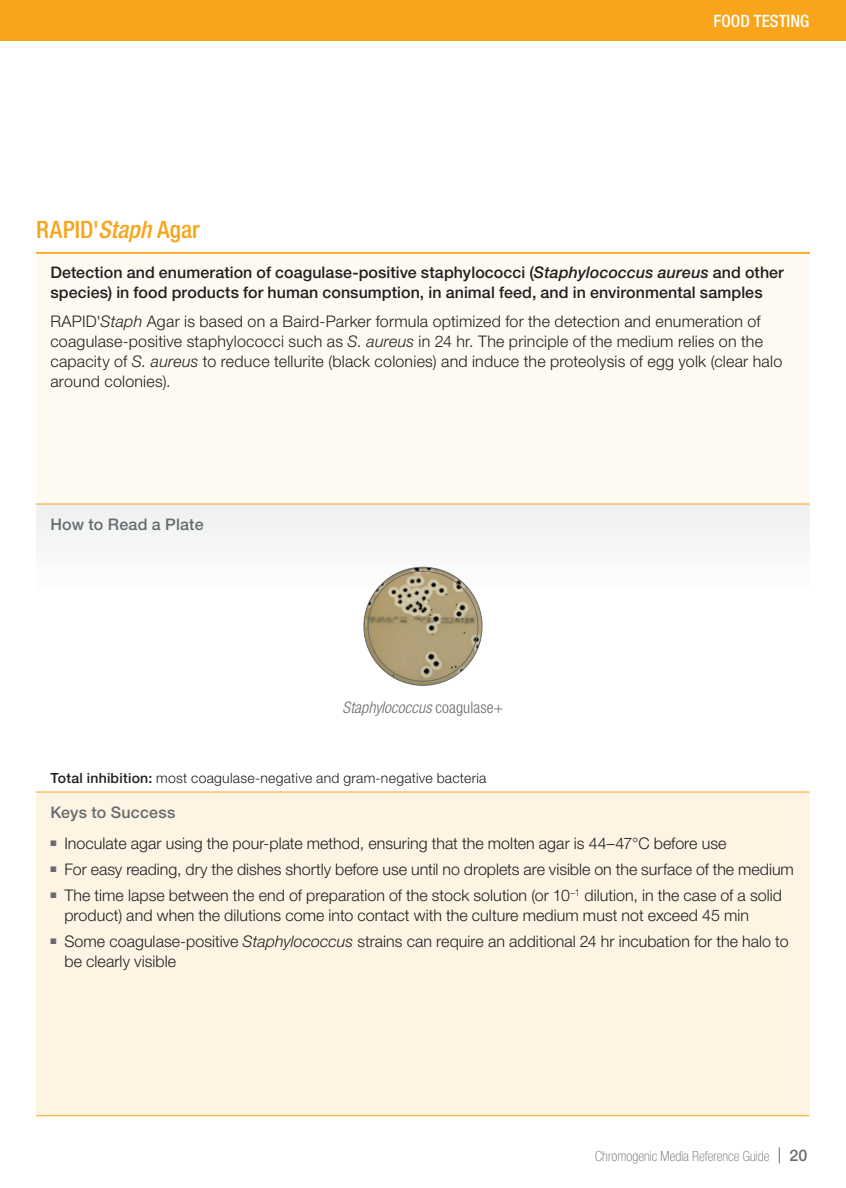
<style>
.page{position:relative;width:846px;height:1188px;background:#fff}
.page>*{position:absolute;margin:0;border:0;box-sizing:border-box;transform-origin:0 0}
.t1{font:500 condensed 24px "Helvetica Neue LT Std";color:#f9a51b}
.t2{font:500 condensed 17px "Helvetica Neue LT Std";color:#fff}
.t3{font:300 16px/20px "Helvetica Neue LT Std";letter-spacing:.005em;color:#231f20}
.t4{font:500 16px/20px "Helvetica Neue LT Std";letter-spacing:.005em;color:#231f20}
.t5{font:500 16px "Helvetica Neue LT Std";letter-spacing:.015em;color:#686b6f}
.t6{font:italic 300 condensed 16px "Helvetica Neue LT Std";letter-spacing:.005em;color:#686b6f}
.t7{font:300 14px "Helvetica Neue LT Std";letter-spacing:.02em;color:#231f20}
.t8{font:100 condensed 14px "Helvetica Neue LT Std";color:#6c6d70}
.s1{font-style:italic}
.s2{font-style:normal}
.s3{font-weight:500}
.s4{font-weight:400;font-stretch:normal;font-size:16px}
.s5{font-weight:500;font-stretch:normal;font-size:16px}
</style>
<div class="page">
<div style="left:0;top:0;width:846px;height:40px;background:#f9a51b"></div>
<div style="left:36px;top:252px;width:773px;height:252px;background:#fef9f1"></div>
<div style="left:36px;top:504px;width:773px;height:288px;background:linear-gradient(to right,#fcfcfc,#fcfcfc)"></div>
<div style="left:36px;top:792px;width:773px;height:324px;background:#fef4e4"></div>
<hr style="left:36px;top:504px;width:773px;height:1px;background:#f9a51b">
<hr style="left:36px;top:792px;width:773px;height:1px;background:#f9a51b">
<hr style="left:36px;top:1115px;width:773px;height:1px;background:#f9a51b">
<hr style="left:36px;top:252px;width:774px;height:2px;background:#f9a51b">
<svg style="left:363px;top:567px;width:120px;height:119px"></svg>
<h1 class="t1" style="left:36px;top:215px;width:165px">RAPID'<span class="s1">Staph</span> Agar</h1>
<p class="t2" style="left:714px;top:11px;width:97px">FOOD TESTING</p>
<p class="t4" style="left:50px;top:262px;width:735px">Detection and enumeration of coagulase-positive staphylococci (<span class="s1">Staphylococcus aureus</span> and other species) in food products for human consumption, in animal feed, and in environmental samples</p>
<p class="t3" style="left:50px;top:311px;width:733px">RAPID'<span class="s1">Staph</span> Agar is based on a Baird-Parker formula optimized for the detection and enumeration of coagulase-positive staphylococci such as <span class="s1">S. aureus</span> in 24 hr. The principle of the medium relies on the capacity of <span class="s1">S. aureus</span> to reduce tellurite (black colonies) and induce the proteolysis of egg yolk (clear halo around colonies).</p>
<p class="t5" style="left:50px;top:515px;width:155px">How to Read a Plate</p>
<p class="t6" style="left:343px;top:699px;width:162px">Staphylococcus <span class="s2">coagulase+</span></p>
<p class="t7" style="left:50px;top:769px;width:438px"><span class="s3">Total inhibition:</span> most coagulase-negative and gram-negative bacteria</p>
<p class="t5" style="left:50px;top:803px;width:127px">Keys to Success</p>
<p class="t3" style="left:50px;top:833px;width:678px"><sup>■</sup> Inoculate agar using the pour-plate method, ensuring that the molten agar is 44–47°C before use</p>
<p class="t3" style="left:50px;top:859px;width:745px"><sup>■</sup> For easy reading, dry the dishes shortly before use until no droplets are visible on the surface of the medium</p>
<p class="t3" style="left:64px;top:885px;width:719px;text-indent:-14px"><sup>■</sup> The time lapse between the end of preparation of the stock solution (or 10<sup>–1</sup> dilution, in the case of a solid product) and when the dilutions come into contact with the culture medium must not exceed 45 min</p>
<p class="t3" style="left:64px;top:931px;width:726px;text-indent:-14px"><sup>■</sup> Some coagulase-positive <span class="s1">Staphylococcus</span> strains can require an additional 24 hr incubation for the halo to be clearly visible</p>
<p class="t8" style="left:595px;top:1148px;width:214px">Chromogenic Media Reference Guide <span class="s4">|</span> <span class="s5">20</span></p>
</div>
